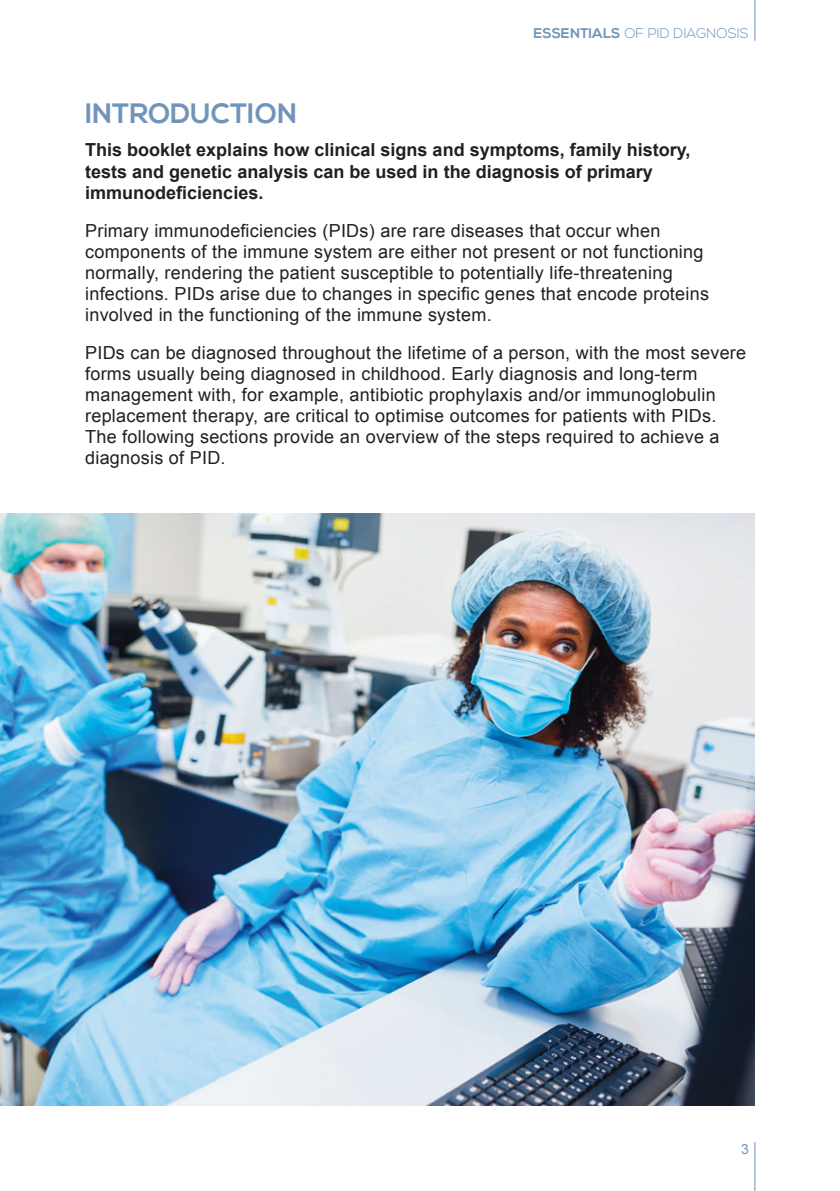
<style>
.page{position:relative;width:840px;height:1191px;background:#fff}
.page>*{position:absolute;margin:0;border:0;box-sizing:border-box;transform-origin:0 0}
.titulo{font:700 28px "Nexa";color:#7194b9}
.txt{font:18px/21px "Arial";letter-spacing:.015em;color:#231f20}
.txt-2{font:700 18px/21.6px "Arial";color:#231f20}
.t1{font:300 14px "Nexa";color:#7194b9}
.t2{font:14px "Arial";color:#7194b9}
.s1{font-weight:700}
</style>
<div class="page">
<hr style="left:754px;top:1142px;width:1px;height:49px;background:#7194b9">
<hr style="left:754px;top:0;width:1px;height:41px;background:#7194b9">
<img style="left:0;top:513px;width:754px;height:593px">
<p class="t1" style="left:533px;top:25px;width:217px"><span class="s1">ESSENTIALS</span> OF PID DIAGNOSIS</p>
<p class="titulo" style="left:85px;top:97px;width:213px">INTRODUCTION</p>
<p class="txt-2" style="left:85px;top:139px;width:606px">This booklet explains how clinical signs and symptoms, family history, tests and genetic analysis can be used in the diagnosis of primary immunodeficiencies.</p>
<p class="txt" style="left:85px;top:221px;width:625px">Primary immunodeficiencies (PIDs) are rare diseases that occur when components of the immune system are either not present or not functioning normally, rendering the patient susceptible to potentially life-threatening infections. PIDs arise due to changes in specific genes that encode proteins involved in the functioning of the immune system.</p>
<p class="txt" style="left:85px;top:343px;width:662px">PIDs can be diagnosed throughout the lifetime of a person, with the most severe forms usually being diagnosed in childhood. Early diagnosis and long-term management with, for example, antibiotic prophylaxis and/or immunoglobulin replacement therapy, are critical to optimise outcomes for patients with PIDs.<br>The following sections provide an overview of the steps required to achieve a diagnosis of PID.</p>
<p class="t2" style="left:740px;top:1140px;width:9px">3</p>
</div>
